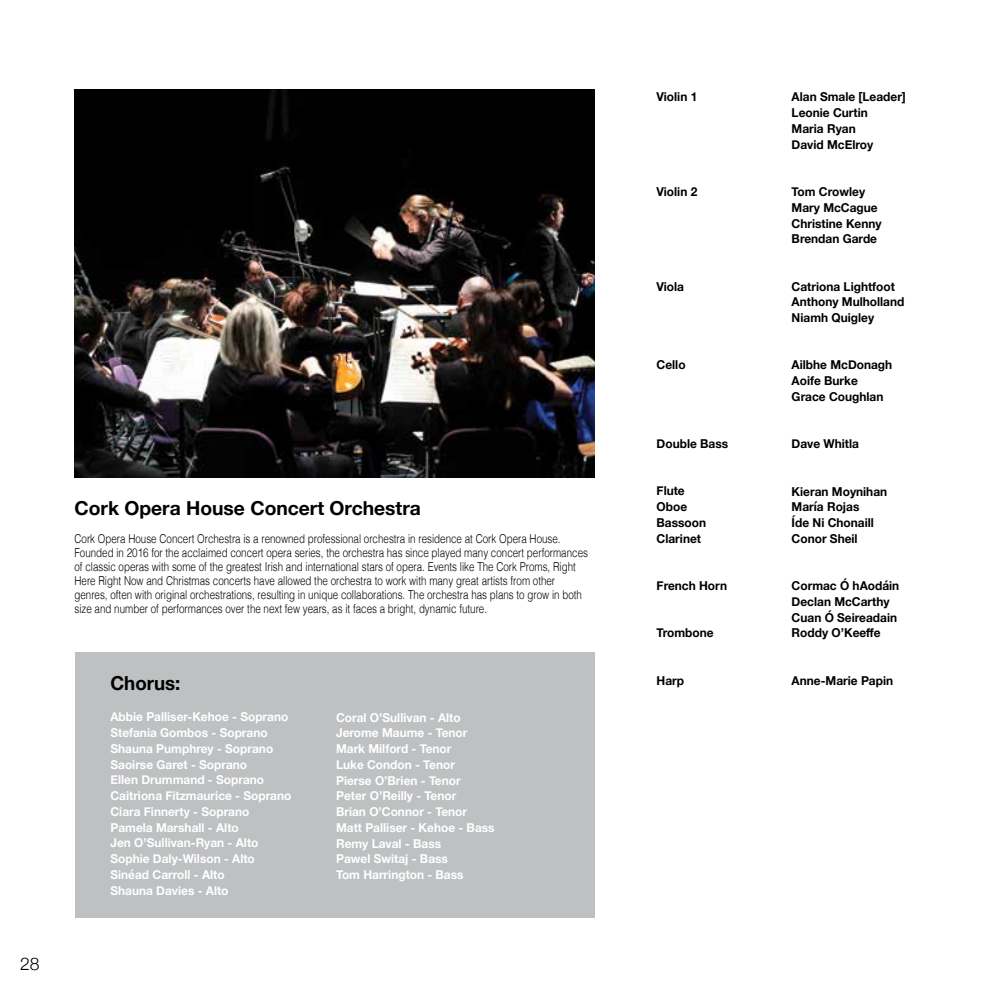
<style>
.page{position:relative;width:993px;height:993px;background:#fff}
.page>*{position:absolute;margin:0;border:0;box-sizing:border-box;transform-origin:0 0}
.t1{font:700 19.25px "Helvetica Neue";color:#000}
.t2{font:300 17.5px "Helvetica Neue";color:#000}
.t3{font:300 12.25px/14px "Helvetica";color:#000;scale:.8 1}
.t4{font:700 12.25px/15.8px "Helvetica Neue";color:#fff}
.t5{font:700 12.25px/15.8px "Helvetica Neue";color:#000}
</style>
<div class="page">
<div style="left:75px;top:651px;width:519px;height:266px;background:#bec0c2"></div>
<img style="left:74px;top:89px;width:520px;height:388px">
<h2 class="t2" style="left:20px;top:949px;width:21px">28</h2>
<h1 class="t1" style="left:74px;top:493px;width:348px">Cork Opera House Concert Orchestra</h1>
<p class="t3" style="left:74px;top:531px;width:643px">Cork Opera House Concert Orchestra is a renowned professional orchestra in residence at Cork Opera House.<br>Founded in 2016 for the acclaimed concert opera series, the orchestra has since played many concert performances of classic operas with some of the greatest Irish and international stars of opera. Events like The Cork Proms, Right Here Right Now and Christmas concerts have allowed the orchestra to work with many great artists from other genres, often with original orchestrations, resulting in unique collaborations. The orchestra has plans to grow in both size and number of performances over the next few years, as it faces a bright, dynamic future.</p>
<h1 class="t1" style="left:110px;top:667px;width:71px">Chorus:</h1>
<p class="t4" style="left:110px;top:709px;width:182px">Abbie Palliser-Kehoe - Soprano<br>Stefania Gombos - Soprano<br>Shauna Pumphrey - Soprano<br>Saoirse Garet - Soprano<br>Ellen Drummand - Soprano<br>Caitriona Fitzmaurice - Soprano<br>Ciara Finnerty - Soprano<br>Pamela Marshall - Alto<br>Jen O’Sullivan-Ryan - Alto<br>Sophie Daly-Wilson - Alto<br>Sinéad Carroll - Alto<br>Shauna Davies - Alto</p>
<p class="t4" style="left:336px;top:709px;width:160px">Coral O’Sullivan - Alto<br>Jerome Maume - Tenor<br>Mark Milford - Tenor<br>Luke Condon - Tenor<br>Pierse O’Brien - Tenor<br>Peter O’Reilly - Tenor<br>Brian O’Connor - Tenor<br>Matt Palliser - Kehoe - Bass<br>Remy Laval - Bass<br>Pawel Switaj - Bass<br>Tom Harrington - Bass</p>
<p class="t5" style="left:656px;top:89px;width:42px">Violin 1</p>
<p class="t5" style="left:656px;top:184px;width:42px">Violin 2</p>
<p class="t5" style="left:656px;top:278px;width:29px">Viola</p>
<p class="t5" style="left:656px;top:357px;width:31px">Cello</p>
<p class="t5" style="left:656px;top:436px;width:73px">Double Bass</p>
<p class="t5" style="left:656px;top:483px;width:51px">Flute<br>Oboe<br>Bassoon<br>Clarinet</p>
<p class="t5" style="left:656px;top:578px;width:72px">French Horn</p>
<p class="t5" style="left:656px;top:625px;width:58px">Trombone</p>
<p class="t5" style="left:656px;top:672px;width:29px">Harp</p>
<p class="t5" style="left:791px;top:89px;width:116px">Alan Smale [Leader]<br>Leonie Curtin<br>Maria Ryan<br>David McElroy</p>
<p class="t5" style="left:791px;top:184px;width:91px">Tom Crowley<br>Mary McCague<br>Christine Kenny<br>Brendan Garde</p>
<p class="t5" style="left:791px;top:278px;width:114px">Catriona Lightfoot<br>Anthony Mulholland<br>Niamh Quigley</p>
<p class="t5" style="left:791px;top:357px;width:102px">Ailbhe McDonagh<br>Aoife Burke<br>Grace Coughlan</p>
<p class="t5" style="left:791px;top:436px;width:69px">Dave Whitla</p>
<p class="t5" style="left:791px;top:483px;width:97px">Kieran Moynihan<br>María Rojas<br>Íde Ni Chonaill<br>Conor Sheil</p>
<p class="t5" style="left:791px;top:578px;width:109px">Cormac Ó hAodáin<br>Declan McCarthy<br>Cuan Ó Seireadain<br>Roddy O’Keeffe</p>
<p class="t5" style="left:791px;top:672px;width:103px">Anne-Marie Papin</p>
</div>
